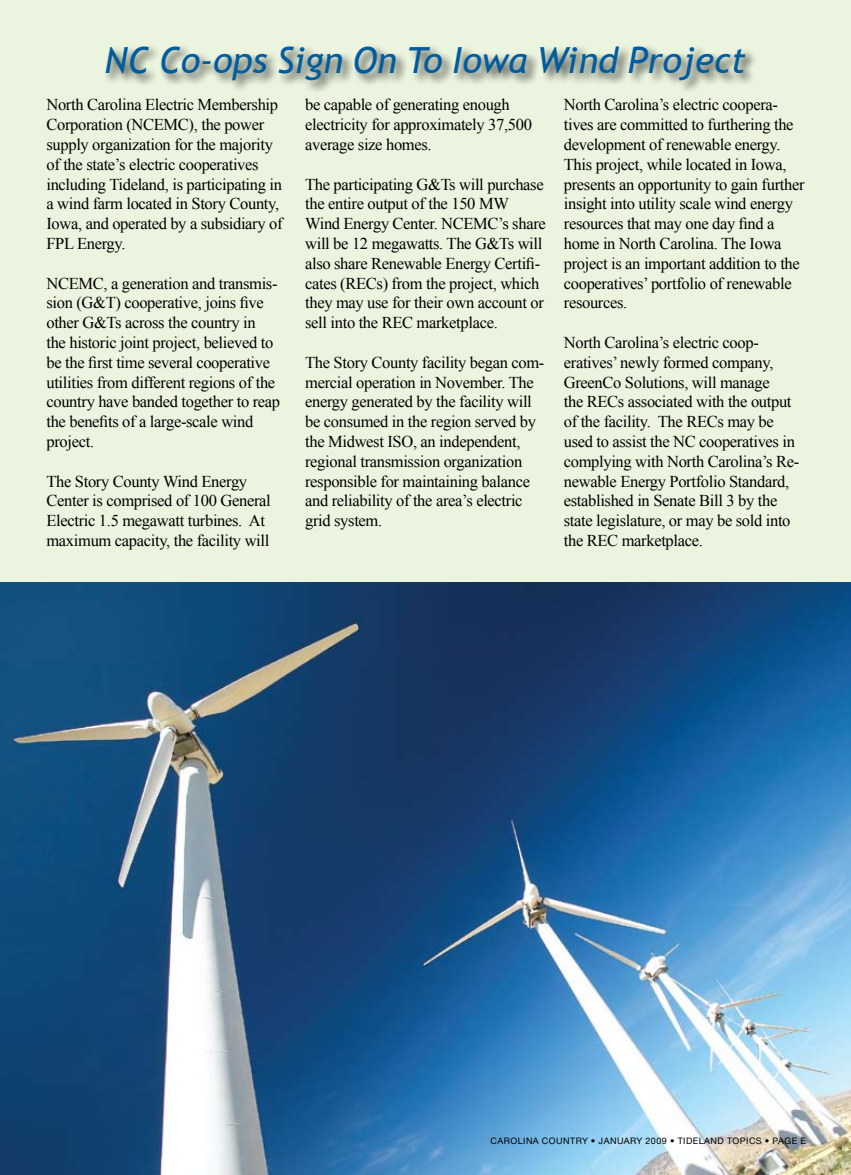
<style>
.page{position:relative;width:851px;height:1175px;background:#fff}
.page>*{position:absolute;margin:0;border:0;box-sizing:border-box;transform-origin:0 0}
.t1{font:italic 36px "Trebuchet MS";color:#005c9e}
.t2{font:16.5px/19.8px "Times New Roman";letter-spacing:-.02em;color:#000}
.t3{font:9px "Helvetica Neue";letter-spacing:.05em;color:#000}
</style>
<div class="page">
<div style="left:0;top:0;width:850px;height:1174px;background:#ebf4de"></div>
<img style="left:0;top:582px;width:850px;height:592px">
<div style="left:102px;top:43px;width:655px;height:51px;background:#000;opacity:.75"></div>
<h1 class="t1" style="left:105px;top:39px;width:642px">NC Co-ops Sign On To Iowa Wind Project</h1>
<p class="t2" style="left:46px;top:95px;width:238px">North Carolina Electric Membership Corporation (NCEMC), the power supply organization for the majority of the state’s electric cooperatives including Tideland, is participating in a wind farm located in Story County, Iowa, and operated by a subsidiary of FPL Energy.</p>
<p class="t2" style="left:46px;top:273px;width:235px">NCEMC, a generation and transmis&shy;sion (G&amp;T) cooperative, joins five other G&amp;Ts across the country in<br>the historic joint project, believed to be the first time several cooperative utilities from different regions of the country have banded together to reap the benefits of a large-scale wind project.</p>
<p class="t2" style="left:46px;top:471px;width:226px">The Story County Wind Energy Center is comprised of 100 General Electric 1.5 megawatt turbines. At maximum capacity, the facility will</p>
<p class="t2" style="left:305px;top:95px;width:228px">be capable of generating enough electricity for approximately 37,500 average size homes.</p>
<p class="t2" style="left:305px;top:174px;width:242px">The participating G&amp;Ts will purchase the entire output of the 150 MW Wind Energy Center. NCEMC’s share will be 12 megawatts. The G&amp;Ts will also share Renewable Energy Certifi&shy;cates (RECs) from the project, which they may use for their own account or sell into the REC marketplace.</p>
<p class="t2" style="left:305px;top:352px;width:241px">The Story County facility began com&shy;mercial operation in November. The energy generated by the facility will be consumed in the region served by the Midwest ISO, an independent, regional transmission organization responsible for maintaining balance and reliability of the area’s electric grid system.</p>
<p class="t2" style="left:564px;top:95px;width:242px">North Carolina’s electric coopera&shy;tives are committed to furthering the development of renewable energy.<br>This project, while located in Iowa, presents an opportunity to gain further insight into utility scale wind energy resources that may one day find a home in North Carolina. The Iowa project is an important addition to the cooperatives’ portfolio of renewable resources.</p>
<p class="t2" style="left:564px;top:332px;width:237px">North Carolina’s electric coop&shy;eratives’ newly formed company, GreenCo Solutions, will manage<br>the RECs associated with the output of the facility. The RECs may be used to assist the NC cooperatives in complying with North Carolina’s Re&shy;newable Energy Portfolio Standard, established in Senate Bill 3 by the state legislature, or may be sold into the REC marketplace.</p>
<p class="t3" style="left:490px;top:1135px;width:314px">CAROLINA COUNTRY • JANUARY 2009 • TIDELAND TOPICS • PAGE E</p>
</div>
